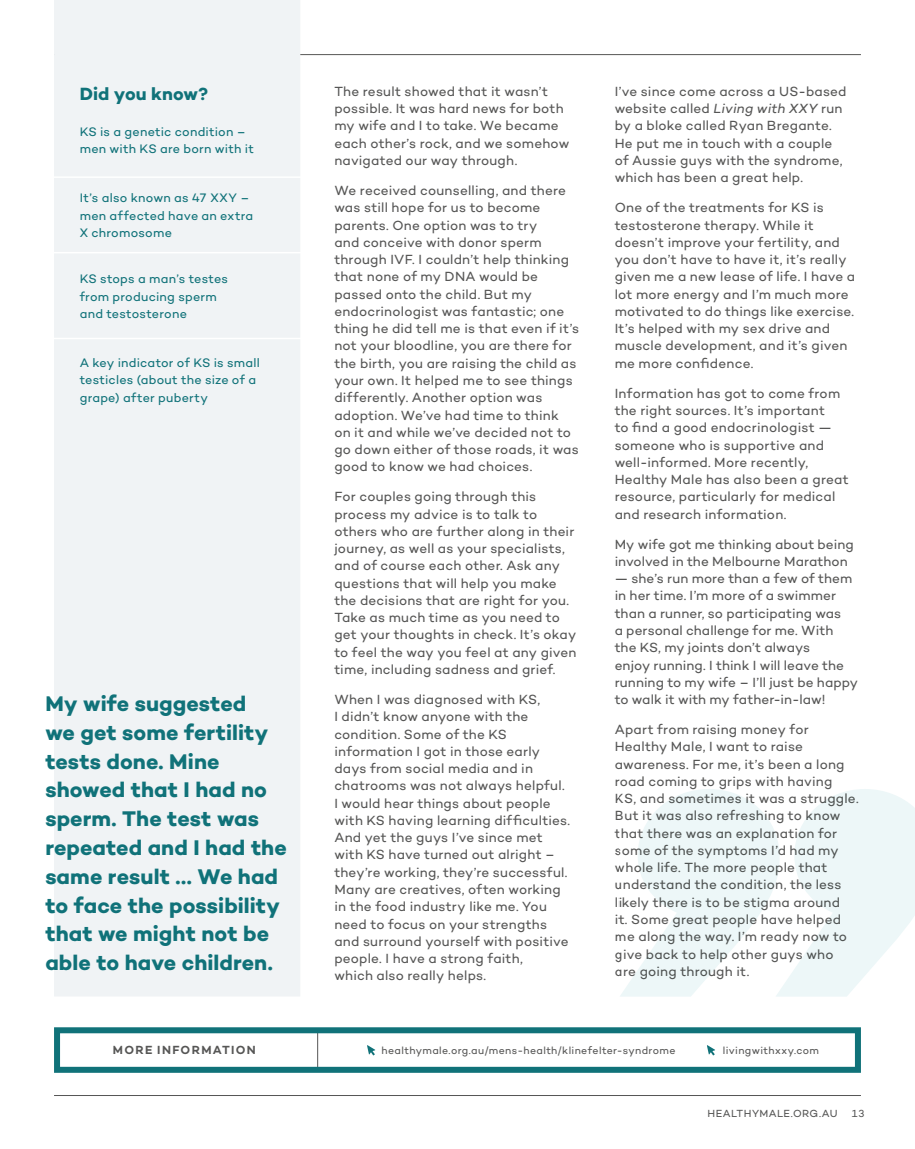
<style>
.page{position:relative;width:915px;height:1149px;background:#fff}
.page>*{position:absolute;margin:0;border:0;box-sizing:border-box;transform-origin:0 0}
.t1{font:700 21.6px/28.8px "Campton";color:#107279}
.t2{font:700 18px "Campton";color:#107279}
.t3{font:13.5px/17.2px "Campton";letter-spacing:.015em;color:#565655}
.t4{font:12.6px/17.2px "Campton";letter-spacing:.02em;color:#107279}
.t5{font:600 12px "Campton";letter-spacing:.11em;color:#565655}
.t6{font:10.5px "Campton";letter-spacing:.035em;color:#565655}
.s1{font-style:italic}
</style>
<div class="page">
<hr style="left:54px;top:54px;width:806px;height:1px;background:#565655">
<hr style="left:54px;top:1094px;width:806px;height:1px;background:#565655">
<hr style="left:317px;top:1030px;width:1px;height:38px;background:#565655">
<div style="left:54px;top:1026px;width:806px;height:46px;border:6px solid #107279"></div>
<svg style="left:707px;top:1045px;width:8px;height:10px"></svg>
<svg style="left:367px;top:1045px;width:8px;height:10px"></svg>
<svg style="left:620px;top:789px;width:294px;height:207px;fill:#edf7f8"></svg>
<div style="left:54px;top:0;width:246px;height:996px;background:#f0f3f5"></div>
<hr style="left:43px;top:176px;width:272px;height:2px;background:#fff">
<hr style="left:43px;top:252px;width:272px;height:1px;background:#fff">
<hr style="left:43px;top:337px;width:272px;height:2px;background:#fff">
<h2 class="t2" style="left:80px;top:82px;width:130px">Did you know?</h2>
<p class="t4" style="left:80px;top:123px;width:176px">KS is a genetic condition – men with KS are born with it</p>
<p class="t4" style="left:80px;top:189px;width:175px">It’s also known as 47 XXY – men affected have an extra<br>X chromosome</p>
<p class="t4" style="left:80px;top:270px;width:150px">KS stops a man’s testes from producing sperm and testosterone</p>
<p class="t4" style="left:80px;top:354px;width:182px">A key indicator of KS is small testicles (about the size of a grape) after puberty</p>
<h1 class="t1" style="left:45px;top:688px;width:243px">My wife suggested<br>we get some fertility tests done. Mine showed that I had no sperm. The test was repeated and I had the same result ... We had to face the possibility that we might not be able to have children.</h1>
<p class="t3" style="left:334px;top:82px;width:236px">The result showed that it wasn’t possible. It was hard news for both my wife and I to take. We became each other’s rock, and we somehow navigated our way through.</p>
<p class="t3" style="left:334px;top:181px;width:246px">We received counselling, and there was still hope for us to become parents. One option was to try<br>and conceive with donor sperm through IVF. I couldn’t help thinking that none of my DNA would be passed onto the child. But my endocrinologist was fantastic; one thing he did tell me is that even if it’s not your bloodline, you are there for the birth, you are raising the child as your own. It helped me to see things differently. Another option was adoption. We’ve had time to think<br>on it and while we’ve decided not to go down either of those roads, it was good to know we had choices.</p>
<p class="t3" style="left:334px;top:487px;width:243px">For couples going through this process my advice is to talk to others who are further along in their journey, as well as your specialists, and of course each other. Ask any questions that will help you make the decisions that are right for you.<br>Take as much time as you need to get your thoughts in check. It’s okay to feel the way you feel at any given time, including sadness and grief.</p>
<p class="t3" style="left:334px;top:690px;width:237px">When I was diagnosed with KS,<br>I didn’t know anyone with the condition. Some of the KS information I got in those early days from social media and in chatrooms was not always helpful.<br>I would hear things about people with KS having learning difficulties.<br>And yet the guys I’ve since met with KS have turned out alright – they’re working, they’re successful.<br>Many are creatives, often working in the food industry like me. You need to focus on your strengths and surround yourself with positive people. I have a strong faith,<br>which also really helps.</p>
<p class="t3" style="left:614px;top:82px;width:233px">I’ve since come across a US-based website called <span class="s1">Living with XXY</span> run by a bloke called Ryan Bregante.<br>He put me in touch with a couple of Aussie guys with the syndrome, which has been a great help.</p>
<p class="t3" style="left:614px;top:199px;width:242px">One of the treatments for KS is testosterone therapy. While it doesn’t improve your fertility, and you don’t have to have it, it’s really given me a new lease of life. I have a lot more energy and I’m much more motivated to do things like exercise.<br>It’s helped with my sex drive and muscle development, and it’s given me more confidence.</p>
<p class="t3" style="left:614px;top:384px;width:235px">Information has got to come from the right sources. It’s important<br>to find a good endocrinologist — someone who is supportive and well-informed. More recently,<br>Healthy Male has also been a great resource, particularly for medical and research information.</p>
<p class="t3" style="left:614px;top:535px;width:240px">My wife got me thinking about being involved in the Melbourne Marathon</p>
<p class="t3" style="left:614px;top:569px;width:245px">— she’s run more than a few of them in her time. I’m more of a swimmer than a runner, so participating was<br>a personal challenge for me. With the KS, my joints don’t always<br>enjoy running. I think I will leave the running to my wife – I’ll just be happy to walk it with my father-in-law!</p>
<p class="t3" style="left:614px;top:720px;width:245px">Apart from raising money for<br>Healthy Male, I want to raise awareness. For me, it’s been a long road coming to grips with having<br>KS, and sometimes it was a struggle.<br>But it was also refreshing to know that there was an explanation for some of the symptoms I’d had my whole life. The more people that understand the condition, the less likely there is to be stigma around<br>it. Some great people have helped me along the way. I’m ready now to give back to help other guys who<br>are going through it.</p>
<p class="t5" style="left:113px;top:1041px;width:144px">MORE INFORMATION</p>
<p class="t6" style="left:381px;top:1043px;width:295px">healthymale.org.au/mens-health/klinefelter-syndrome</p>
<p class="t6" style="left:722px;top:1043px;width:97px">livingwithxxy.com</p>
<p class="t6" style="left:707px;top:1106px;width:132px">HEALTHYMALE.ORG.AU</p>
<p class="t6" style="left:851px;top:1106px;width:15px">13</p>
</div>
